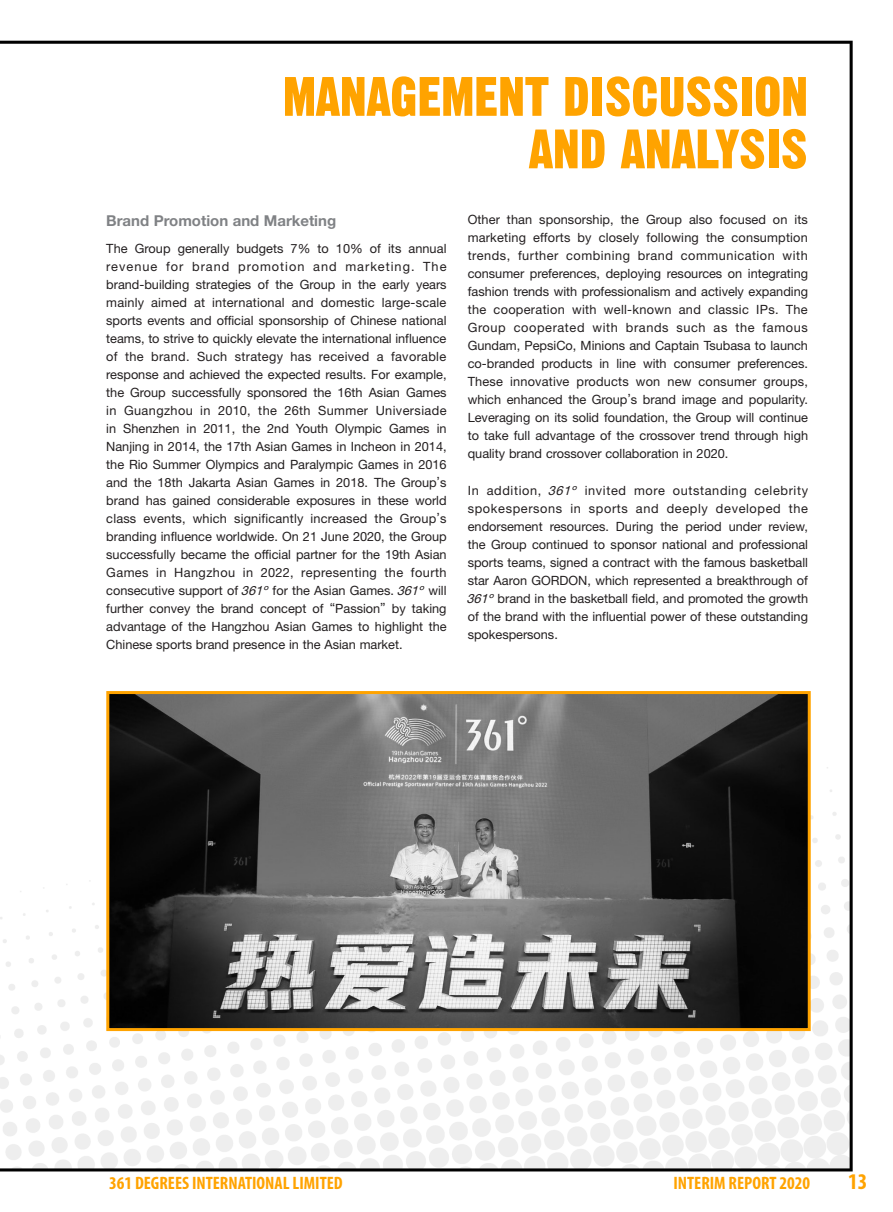
<style>
.page{position:relative;width:893px;height:1212px;background:#fff}
.page>*{position:absolute;margin:0;border:0;box-sizing:border-box;transform-origin:0 0}
.t1{font:54px/52.5px "Gothic Thirteen Std";color:#ffa300;text-align:right}
.t2{font:700 condensed 22.5px "Myriad Pro";color:#ffa300}
.t3{font:700 condensed 18px "Myriad Pro";color:#ffa300}
.t4{font:700 15px "Helvetica Neue LT Std";color:#808285}
.t5{font:12.75px/18px "Helvetica Neue LT Std";color:#231f20;text-align:justify}
.s1{font-style:italic}
</style>
<div class="page">
<img style="left:0;top:40px;width:853px;height:1132px">
<img style="left:110px;top:695px;width:697px;height:332px">
<div style="left:106px;top:691px;width:705px;height:340px;border:3px solid #ffa300"></div>
<h1 class="t1" style="left:283px;top:70px;width:527px">MANAGEMENT DISCUSSION<br>AND ANALYSIS</h1>
<p class="t4" style="left:106px;top:211px;width:231px">Brand Promotion and Marketing</p>
<p class="t5" style="left:106px;top:239px;width:342px">The Group generally budgets 7% to 10% of its annual revenue for brand promotion and marketing. The brand-building strategies of the Group in the early years mainly aimed at international and domestic large-scale sports events and official sponsorship of Chinese national teams, to strive to quickly elevate the international influence of the brand. Such strategy has received a favorable response and achieved the expected results. For example, the Group successfully sponsored the 16th Asian Games in Guangzhou in 2010, the 26th Summer Universiade in Shenzhen in 2011, the 2nd Youth Olympic Games in Nanjing in 2014, the 17th Asian Games in Incheon in 2014, the Rio Summer Olympics and Paralympic Games in 2016 and the 18th Jakarta Asian Games in 2018. The Group’s brand has gained considerable exposures in these world class events, which significantly increased the Group’s branding influence worldwide. On 21 June 2020, the Group successfully became the official partner for the 19th Asian Games in Hangzhou in 2022, representing the fourth consecutive support of <span class="s1">361º</span> for the Asian Games. <span class="s1">361º</span> will further convey the brand concept of “Passion” by taking advantage of the Hangzhou Asian Games to highlight the Chinese sports brand presence in the Asian market.</p>
<p class="t5" style="left:468px;top:210px;width:342px">Other than sponsorship, the Group also focused on its marketing efforts by closely following the consumption trends, further combining brand communication with consumer preferences, deploying resources on integrating fashion trends with professionalism and actively expanding the cooperation with well-known and classic IPs. The Group cooperated with brands such as the famous Gundam, PepsiCo, Minions and Captain Tsubasa to launch co-branded products in line with consumer preferences.<br>These innovative products won new consumer groups, which enhanced the Group’s brand image and popularity.<br>Leveraging on its solid foundation, the Group will continue to take full advantage of the crossover trend through high quality brand crossover collaboration in 2020.</p>
<p class="t5" style="left:466px;top:481px;width:343px">In addition, <span class="s1">361º</span> invited more outstanding celebrity spokespersons in sports and deeply developed the endorsement resources. During the period under review, the Group continued to sponsor national and professional sports teams, signed a contract with the famous basketball star Aaron GORDON, which represented a breakthrough of <span class="s1">361º</span> brand in the basketball field, and promoted the growth of the brand with the influential power of these outstanding spokespersons.</p>
<h3 class="t3" style="left:109px;top:1171px;width:235px">361 DEGREES INTERNATIONAL LIMITED</h3>
<h3 class="t3" style="left:673px;top:1171px;width:138px">INTERIM REPORT 2020</h3>
<h2 class="t2" style="left:848px;top:1167px;width:21px">13</h2>
</div>
